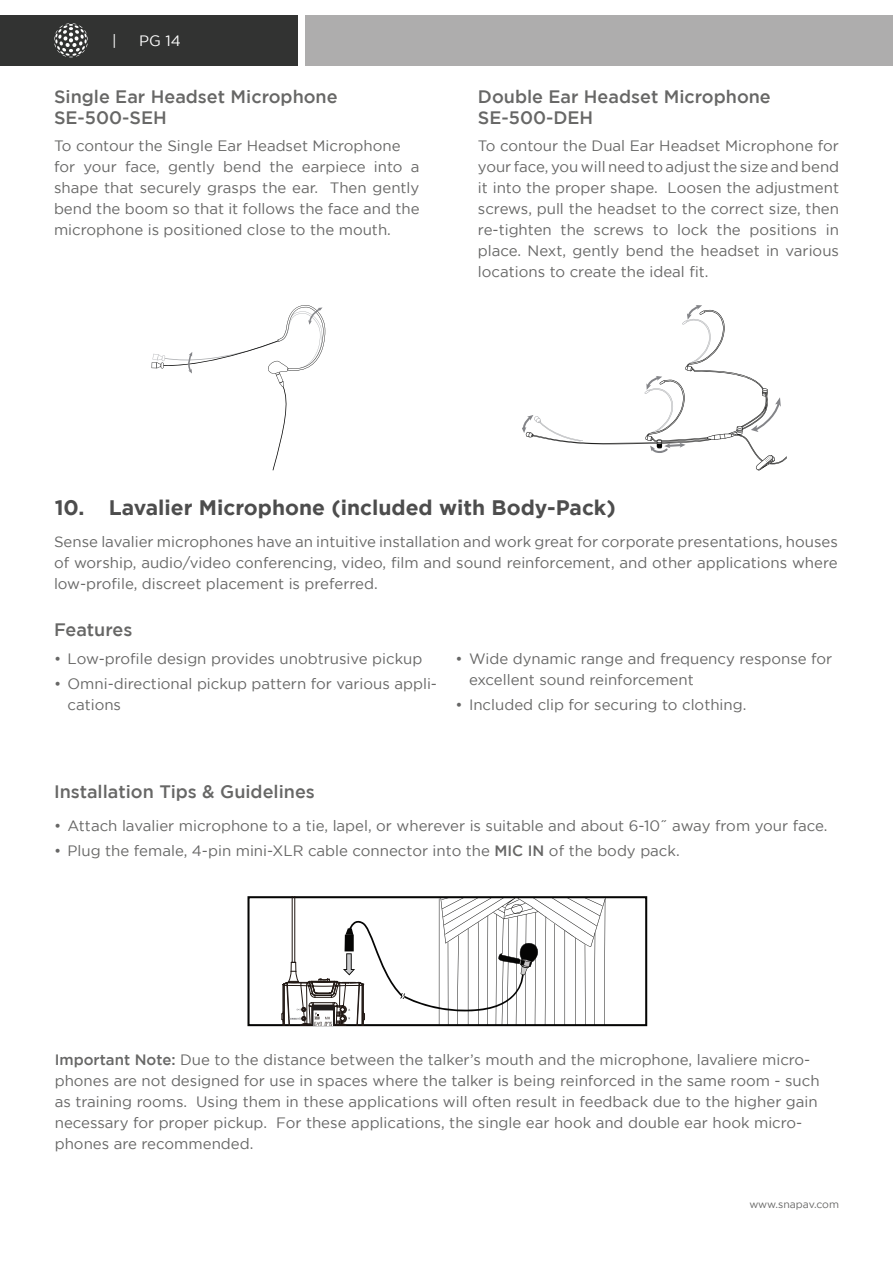
<style>
.page{position:relative;width:893px;height:1263px;background:#fff}
.page>*{position:absolute;margin:0;border:0;box-sizing:border-box;transform-origin:0 0}
.t1{font:700 21px "Gotham";color:#4d4d4d}
.t2{font:500 18px/21px "Gotham";color:#676766}
.t3{font:15px/21px "Gotham";color:#676766}
.t4{font:15px "Gotham";color:#fff}
.t5{font:10.5px "Gotham";color:#676766}
.s1{font-weight:500}
</style>
<div class="page">
<div style="left:305px;top:15px;width:588px;height:50px;background:#aeadad"></div>
<div style="left:0;top:15px;width:298px;height:50px;background:#323332"></div>
<svg style="left:54px;top:23px;width:34px;height:34px"></svg>
<div style="left:247px;top:896px;width:400px;height:130px;border:2px solid #050504"></div>
<svg style="left:523px;top:305px;width:263px;height:165px"></svg>
<svg style="left:152px;top:305px;width:173px;height:165px"></svg>
<hr style="left:292px;top:896px;width:1px;height:66px;background:#211814">
<hr style="left:294px;top:896px;width:1px;height:66px;background:#211814">
<svg style="left:282px;top:897px;width:324px;height:129px"></svg>
<p class="t4" style="left:112px;top:32px;width:6px">|</p>
<p class="t4" style="left:139px;top:32px;width:43px">PG 14</p>
<p class="t2" style="left:54px;top:85px;width:285px">Single Ear Headset Microphone<br>SE-500-SEH</p>
<p class="t3" style="left:54px;top:135px;width:367px">To contour the Single Ear Headset Microphone for your face, gently bend the earpiece into a shape that securely grasps the ear. Then gently bend the boom so that it follows the face and the microphone is positioned close to the mouth.</p>
<p class="t2" style="left:478px;top:85px;width:294px;line-height:21.6px">Double Ear Headset Microphone<br>SE-500-DEH</p>
<p class="t3" style="left:478px;top:135px;width:363px;text-align:justify">To contour the Dual Ear Headset Microphone for your face, you will need to adjust the size and bend it into the proper shape. Loosen the adjustment screws, pull the headset to the correct size, then re-tighten the screws to lock the positions in place. Next, gently bend the headset in various locations to create the ideal fit.</p>
<h1 class="t1" style="left:55px;top:495px;width:562px">10. Lavalier Microphone (included with Body-Pack)</h1>
<p class="t3" style="left:54px;top:531px;width:785px;text-align:justify">Sense lavalier microphones have an intuitive installation and work great for corporate presentations, houses of worship, audio/video conferencing, video, film and sound reinforcement, and other applications where low-profile, discreet placement is preferred.</p>
<p class="t2" style="left:54px;top:618px;width:80px">Features</p>
<p class="t3" style="left:54px;top:648px;width:370px">• Low-profile design provides unobtrusive pickup</p>
<p class="t3" style="left:68px;top:673px;width:371px;text-indent:-13px">• Omni-directional pickup pattern for various appli&shy;cations</p>
<p class="t3" style="left:469px;top:648px;width:365px;text-indent:-13px">• Wide dynamic range and frequency response for excellent sound reinforcement</p>
<p class="t3" style="left:455px;top:694px;width:292px">• Included clip for securing to clothing.</p>
<p class="t2" style="left:54px;top:781px;width:262px">Installation Tips &amp; Guidelines</p>
<p class="t3" style="left:54px;top:815px;width:775px">• Attach lavalier microphone to a tie, lapel, or wherever is suitable and about 6-10˝ away from your face.</p>
<p class="t3" style="left:54px;top:840px;width:627px">• Plug the female, 4-pin mini-XLR cable connector into the <span class="s1">MIC IN</span> of the body pack.</p>
<p class="t3" style="left:55px;top:1048px;width:766px"><span class="s1">Important Note:</span> Due to the distance between the talker’s mouth and the microphone, lavaliere micro&shy;phones are not designed for use in spaces where the talker is being reinforced in the same room - such as training rooms. Using them in these applications will often result in feedback due to the higher gain necessary for proper pickup. For these applications, the single ear hook and double ear hook micro&shy;phones are recommended.</p>
<p class="t5" style="left:749px;top:1198px;width:91px">www.snapav.com</p>
</div>
